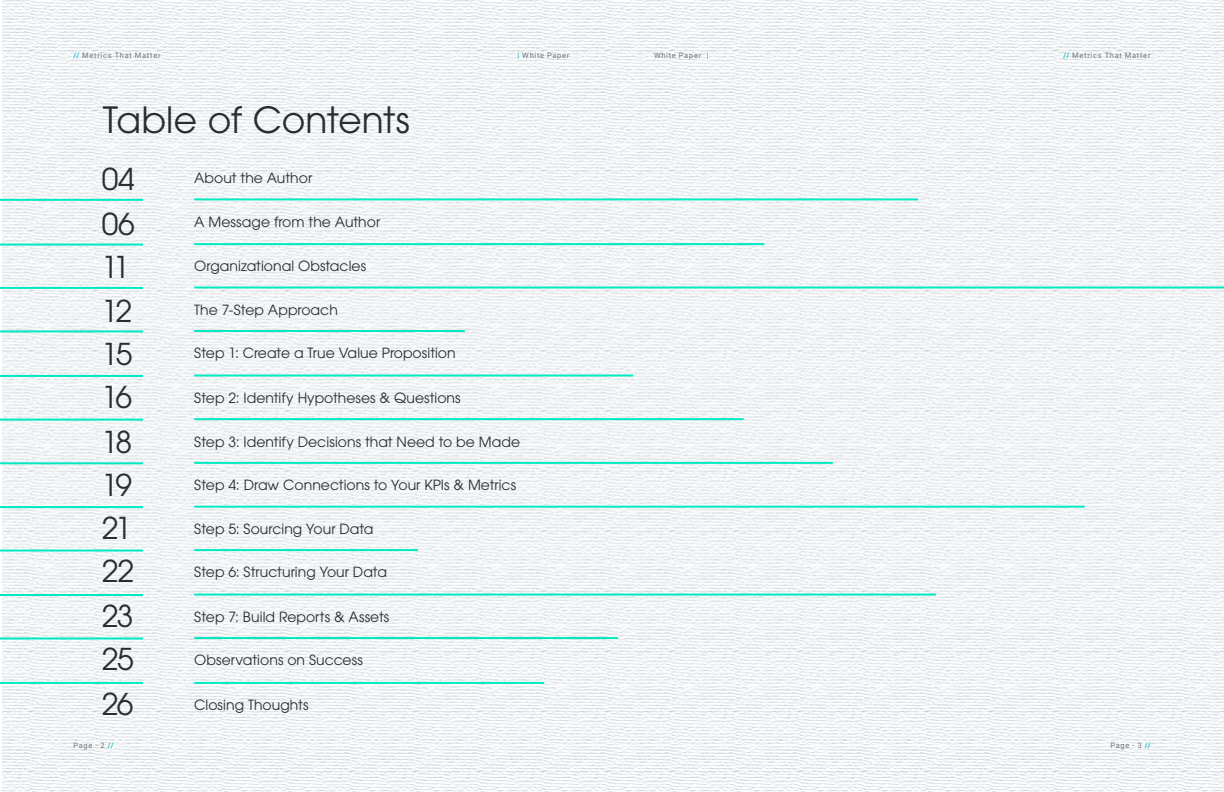
<style>
.page{position:relative;width:1224px;height:792px;background:#fff}
.page>*{position:absolute;margin:0;border:0;box-sizing:border-box;transform-origin:0 0}
.Main_Headline_2{font:36px "ITC Avant Garde Pro";color:#282d30}
.Secondary-Headline{font:30px "ITC Avant Garde Pro";letter-spacing:-.095em;color:#282d30}
.Quotation_11{font:14px "ITC Avant Garde Pro";letter-spacing:.005em;color:#282d30}
.t1{font:7.5px "Roboto";letter-spacing:.095em;color:#717275}
.s1{font-weight:700;color:#14bccc}
</style>
<div class="page">
<img style="left:0;top:0;width:913px;height:792px">
<img style="left:913px;top:0;width:311px;height:792px">
<hr style="left:121px;top:177px;width:38px;height:1px;background:#fff">
<hr style="left:194px;top:198px;width:724px;height:2px;background:#00e9c2">
<hr style="left:194px;top:243px;width:570px;height:2px;background:#00e9c2">
<hr style="left:194px;top:286px;width:1030px;height:2px;background:#00e9c2">
<hr style="left:194px;top:330px;width:271px;height:2px;background:#00e9c2">
<hr style="left:194px;top:418px;width:550px;height:2px;background:#00e9c2">
<hr style="left:194px;top:375px;width:439px;height:2px;background:#00e9c2">
<hr style="left:194px;top:462px;width:639px;height:2px;background:#00e9c2">
<hr style="left:194px;top:506px;width:891px;height:2px;background:#00e9c2">
<hr style="left:194px;top:549px;width:224px;height:2px;background:#00e9c2">
<hr style="left:194px;top:594px;width:742px;height:2px;background:#00e9c2">
<hr style="left:194px;top:637px;width:424px;height:2px;background:#00e9c2">
<hr style="left:194px;top:682px;width:350px;height:2px;background:#00e9c2">
<hr style="left:0;top:199px;width:143px;height:2px;background:#00e9c2">
<hr style="left:0;top:244px;width:143px;height:2px;background:#00e9c2">
<hr style="left:0;top:287px;width:143px;height:2px;background:#00e9c2">
<hr style="left:0;top:330px;width:143px;height:2px;background:#00e9c2">
<hr style="left:0;top:419px;width:143px;height:2px;background:#00e9c2">
<hr style="left:0;top:375px;width:143px;height:2px;background:#00e9c2">
<hr style="left:0;top:462px;width:143px;height:2px;background:#00e9c2">
<hr style="left:0;top:506px;width:143px;height:2px;background:#00e9c2">
<hr style="left:0;top:550px;width:143px;height:2px;background:#00e9c2">
<hr style="left:0;top:594px;width:143px;height:2px;background:#00e9c2">
<hr style="left:0;top:637px;width:143px;height:2px;background:#00e9c2">
<hr style="left:0;top:682px;width:143px;height:2px;background:#00e9c2">
<p class="t1" style="left:73px;top:51px;width:89px"><span class="s1">//</span> Metrics That Matter</p>
<p class="Main_Headline_2" style="left:103px;top:97px;width:308px">Table of Contents</p>
<p class="Secondary-Headline" style="left:102px;top:160px;width:34px">04</p>
<p class="Quotation_11" style="left:194px;top:169px;width:120px">About the Author</p>
<p class="Secondary-Headline" style="left:102px;top:205px;width:34px">06</p>
<p class="Secondary-Headline" style="left:102px;top:248px;width:30px">11</p>
<p class="Secondary-Headline" style="left:102px;top:292px;width:32px">12</p>
<p class="Secondary-Headline" style="left:102px;top:336px;width:32px">15</p>
<p class="Secondary-Headline" style="left:102px;top:378px;width:32px">16</p>
<p class="Quotation_11" style="left:194px;top:213px;width:188px">A Message from the Author</p>
<p class="Quotation_11" style="left:194px;top:257px;width:173px">Organizational Obstacles</p>
<p class="Quotation_11" style="left:194px;top:301px;width:145px">The 7-Step Approach</p>
<p class="Quotation_11" style="left:194px;top:345px;width:263px">Step 1: Create a True Value Proposition</p>
<p class="Quotation_11" style="left:194px;top:389px;width:268px">Step 2: Identify Hypotheses &amp; Questions</p>
<p class="t1" style="left:517px;top:51px;width:54px"><span class="s1">|</span> White Paper</p>
<p class="t1" style="left:654px;top:51px;width:56px">White Paper <span class="s1">|</span></p>
<p class="Secondary-Headline" style="left:102px;top:423px;width:32px">18</p>
<p class="Secondary-Headline" style="left:102px;top:466px;width:32px">19</p>
<p class="Secondary-Headline" style="left:102px;top:509px;width:32px">21</p>
<p class="Secondary-Headline" style="left:102px;top:553px;width:34px">22</p>
<p class="Secondary-Headline" style="left:102px;top:597px;width:33px">23</p>
<p class="Secondary-Headline" style="left:102px;top:640px;width:33px">25</p>
<p class="Secondary-Headline" style="left:102px;top:685px;width:33px">26</p>
<p class="t1" style="left:73px;top:740px;width:42px">Page - 2 <span class="s1">//</span></p>
<p class="Quotation_11" style="left:194px;top:433px;width:327px">Step 3: Identify Decisions that Need to be Made</p>
<p class="Quotation_11" style="left:194px;top:476px;width:323px">Step 4: Draw Connections to Your KPIs &amp; Metrics</p>
<p class="Quotation_11" style="left:194px;top:520px;width:181px">Step 5: Sourcing Your Data</p>
<p class="Quotation_11" style="left:194px;top:564px;width:194px">Step 6: Structuring Your Data</p>
<p class="Quotation_11" style="left:194px;top:608px;width:197px">Step 7: Build Reports &amp; Assets</p>
<p class="Quotation_11" style="left:194px;top:651px;width:170px">Observations on Success</p>
<p class="Quotation_11" style="left:194px;top:696px;width:116px">Closing Thoughts</p>
<p class="t1" style="left:1063px;top:51px;width:89px"><span class="s1">//</span> Metrics That Matter</p>
<p class="t1" style="left:1110px;top:740px;width:42px">Page - 3 <span class="s1">//</span></p>
</div>
